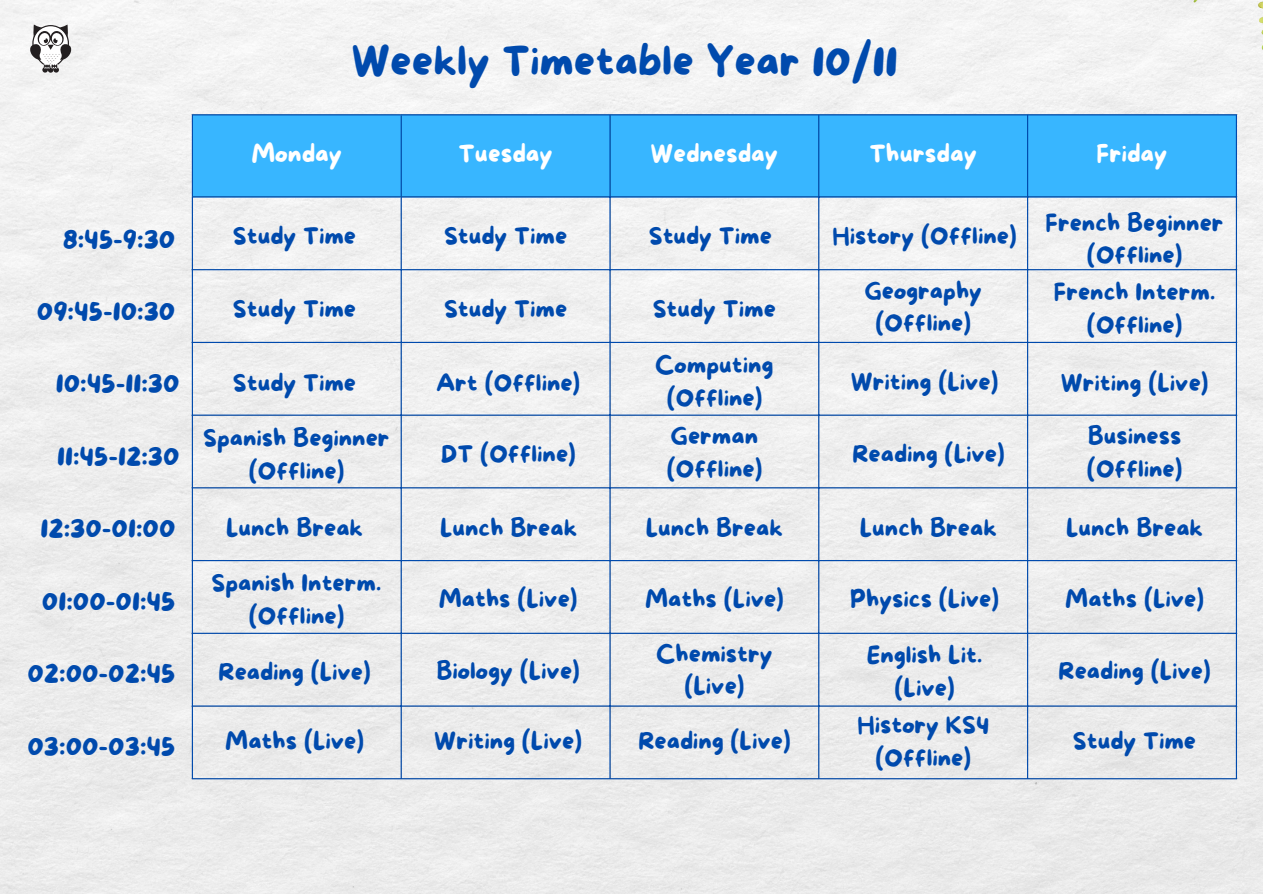
<style>
.page{position:relative;width:1263px;height:894px;background:#fff}
.page>*{position:absolute;margin:0;border:0;box-sizing:border-box;transform-origin:0 0}
.t1{font:42px "More Sugar";color:#004aad}
.t2{font:26.25px "More Sugar";color:#004aad}
.t3{font:24.6px "More Sugar";color:#fff}
.t4{font:23.85px/32.7px "More Sugar";color:#004aad;text-align:center}
</style>
<div class="page">
<div style="left:0;top:0;width:1263px;height:893px;background:#eee"></div>
<div style="left:193px;top:115px;width:1043px;height:81px;background:#38b6ff"></div>
<hr style="left:192px;top:115px;width:1px;height:81px;background:#004aad">
<hr style="left:401px;top:115px;width:1px;height:81px;background:#004aad">
<hr style="left:192px;top:114px;width:209px;height:1px;background:#004aad">
<hr style="left:193px;top:196px;width:208px;height:1px;background:#004aad">
<hr style="left:192px;top:196px;width:1px;height:582px;background:#004aad">
<hr style="left:401px;top:197px;width:1px;height:581px;background:#004aad">
<hr style="left:609px;top:115px;width:2px;height:663px;background:#004aad">
<hr style="left:818px;top:115px;width:1px;height:663px;background:#004aad">
<hr style="left:1027px;top:115px;width:1px;height:663px;background:#004aad">
<hr style="left:1236px;top:115px;width:1px;height:663px;background:#004aad">
<hr style="left:401px;top:114px;width:836px;height:1px;background:#004aad">
<hr style="left:401px;top:196px;width:836px;height:1px;background:#004aad">
<hr style="left:192px;top:269px;width:1045px;height:1px;background:#004aad">
<hr style="left:192px;top:342px;width:1045px;height:1px;background:#004aad">
<hr style="left:192px;top:414px;width:1045px;height:1px;background:#004aad">
<hr style="left:192px;top:487px;width:1045px;height:1px;background:#004aad">
<hr style="left:192px;top:560px;width:1045px;height:1px;background:#004aad">
<hr style="left:192px;top:632px;width:1045px;height:1px;background:#004aad">
<hr style="left:192px;top:705px;width:1045px;height:1px;background:#004aad">
<hr style="left:192px;top:778px;width:1045px;height:1px;background:#004aad">
<div style="left:907px;top:0;width:356px;height:50px;background:#f3f3f3"></div>
<svg style="left:29px;top:25px;width:44px;height:48px"></svg>
<p class="t1" style="left:351px;top:38px;width:548px">Weekly Timetable Year 10/11</p>
<p class="t3" style="left:251px;top:140px;width:92px">Monday</p>
<p class="t3" style="left:458px;top:140px;width:96px">Tuesday</p>
<p class="t3" style="left:651px;top:140px;width:129px">Wednesday</p>
<p class="t3" style="left:869px;top:140px;width:109px">Thursday</p>
<p class="t3" style="left:1096px;top:140px;width:72px">Friday</p>
<p class="t2" style="left:63px;top:225px;width:114px">8:45-9:30</p>
<p class="t4" style="left:233px;top:221px;width:125px">Study Time</p>
<p class="t4" style="left:444px;top:221px;width:125px">Study Time</p>
<p class="t4" style="left:649px;top:221px;width:125px">Study Time</p>
<p class="t4" style="left:832px;top:221px;width:185px">History (Offline)</p>
<p class="t4" style="left:1046px;top:207px;width:179px">French Beginner (Offline)</p>
<p class="t2" style="left:37px;top:296px;width:140px">09:45-10:30</p>
<p class="t4" style="left:233px;top:293px;width:125px">Study Time</p>
<p class="t4" style="left:444px;top:293px;width:125px">Study Time</p>
<p class="t4" style="left:653px;top:293px;width:125px">Study Time</p>
<p class="t4" style="left:864px;top:275px;width:119px">Geography (Offline)</p>
<p class="t4" style="left:1054px;top:277px;width:163px">French Interm. (Offline)</p>
<p class="t2" style="left:56px;top:369px;width:125px">10:45-11:30</p>
<p class="t4" style="left:233px;top:368px;width:125px">Study Time</p>
<p class="t4" style="left:436px;top:368px;width:146px">Art (Offline)</p>
<p class="t4" style="left:655px;top:350px;width:120px">Computing (Offline)</p>
<p class="t4" style="left:851px;top:366px;width:149px">Writing (Live)</p>
<p class="t4" style="left:1061px;top:368px;width:149px">Writing (Live)</p>
<p class="t2" style="left:57px;top:441px;width:124px">11:45-12:30</p>
<p class="t4" style="left:203px;top:423px;width:188px">Spanish Beginner (Offline)</p>
<p class="t4" style="left:441px;top:439px;width:136px">DT (Offline)</p>
<p class="t4" style="left:667px;top:421px;width:97px;text-align:left">German (Offline)</p>
<p class="t4" style="left:852px;top:439px;width:154px">Reading (Live)</p>
<p class="t4" style="left:1087px;top:421px;width:97px;text-align:left">Business (Offline)</p>
<h1 class="t2" style="left:40px;top:514px;width:137px">12:30-01:00</h1>
<p class="t4" style="left:226px;top:513px;width:139px">Lunch Break</p>
<p class="t4" style="left:440px;top:513px;width:139px">Lunch Break</p>
<p class="t4" style="left:646px;top:513px;width:139px">Lunch Break</p>
<p class="t4" style="left:860px;top:513px;width:139px">Lunch Break</p>
<p class="t4" style="left:1066px;top:513px;width:139px">Lunch Break</p>
<p class="t2" style="left:42px;top:586px;width:135px">01:00-01:45</p>
<p class="t4" style="left:212px;top:568px;width:171px">Spanish Interm. (Offline)</p>
<p class="t4" style="left:439px;top:583px;width:140px">Maths (Live)</p>
<p class="t4" style="left:645px;top:583px;width:140px">Maths (Live)</p>
<p class="t4" style="left:850px;top:584px;width:150px">Physics (Live)</p>
<p class="t4" style="left:1065px;top:583px;width:140px">Maths (Live)</p>
<p class="t2" style="left:28px;top:658px;width:149px">02:00-02:45</p>
<p class="t2" style="left:27px;top:731px;width:150px">03:00-03:45</p>
<p class="t4" style="left:219px;top:656px;width:154px">Reading (Live)</p>
<p class="t4" style="left:225px;top:726px;width:140px">Maths (Live)</p>
<p class="t4" style="left:436px;top:655px;width:145px">Biology (Live)</p>
<p class="t4" style="left:434px;top:726px;width:149px">Writing (Live)</p>
<p class="t4" style="left:656px;top:638px;width:118px">Chemistry (Live)</p>
<p class="t4" style="left:638px;top:726px;width:154px">Reading (Live)</p>
<p class="t4" style="left:867px;top:640px;width:117px">English Lit. (Live)</p>
<p class="t4" style="left:857px;top:709px;width:133px">History KS4 (Offline)</p>
<p class="t4" style="left:1058px;top:655px;width:154px">Reading (Live)</p>
<p class="t4" style="left:1073px;top:726px;width:125px">Study Time</p>
</div>
